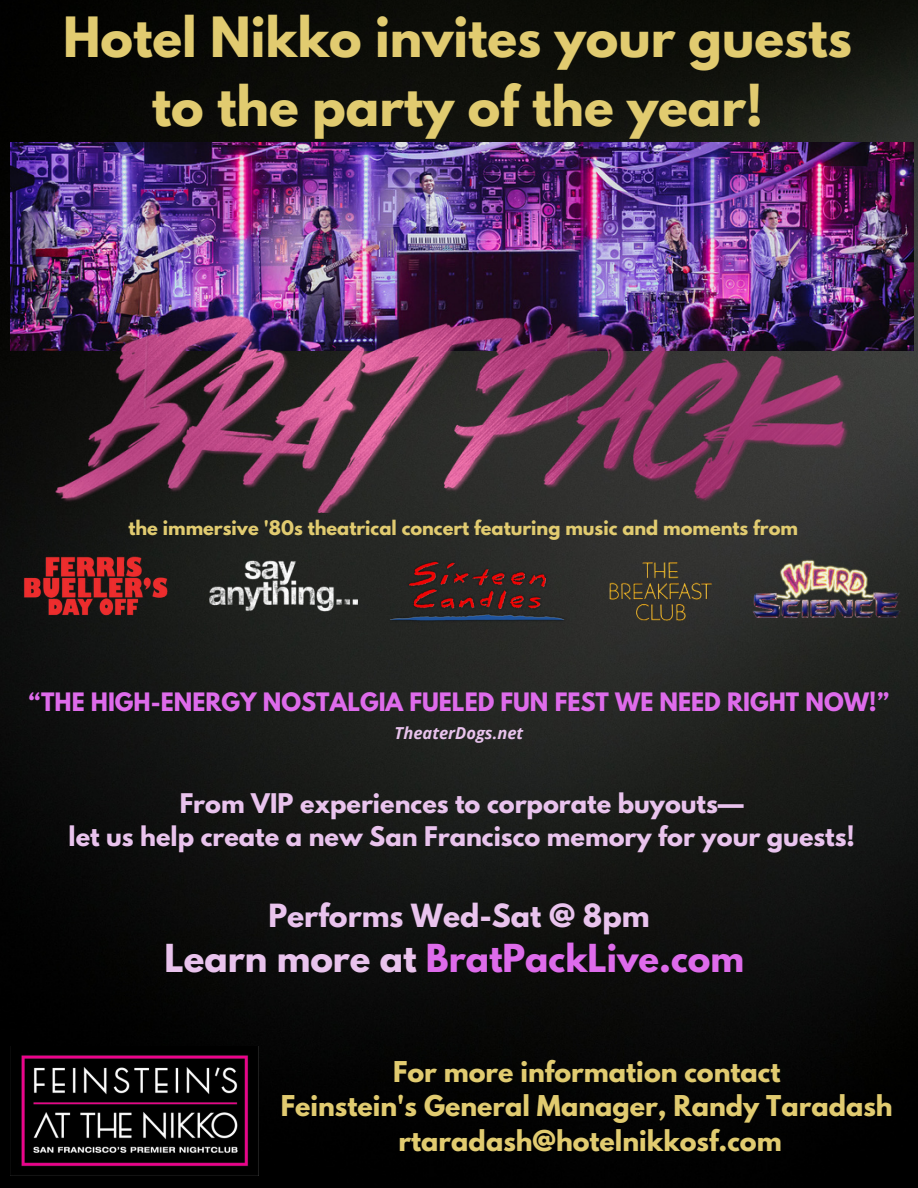
<style>
.page{position:relative;width:918px;height:1188px;background:#fff}
.page>*{position:absolute;margin:0;border:0;box-sizing:border-box;transform-origin:0 0}
.t1{font:700 49.2px "League Spartan";color:#e1cb70}
.t2{font:700 34.2px "League Spartan";color:#de6beb}
.t3{font:700 28.35px "League Spartan";color:#e9c3ed}
.t4{font:700 25.35px "League Spartan";color:#e1cb70}
.t5{font:700 24px "League Spartan";color:#e9c3ed}
.t6{font:700 22.5px "League Spartan";color:#de6beb}
.t7{font:700 17.85px "League Spartan";color:#e1cb70}
.t8{font:italic 700 16.5px "Open Sans";color:#e9c3ed}
.s1{color:#e9c3ed}
</style>
<div class="page">
<img style="left:0;top:0;width:918px;height:1188px">
<img style="left:10px;top:143px;width:903px;height:140px">
<img style="left:10px;top:283px;width:903px;height:230px">
<img style="left:24px;top:555px;width:144px;height:61px">
<img style="left:388px;top:555px;width:158px;height:69px">
<div style="left:546px;top:527px;width:233px;height:132px;background:#2f2f2d"></div>
<img style="left:210px;top:549px;width:147px;height:74px">
<img style="left:747px;top:559px;width:158px;height:61px">
<img style="left:10px;top:1047px;width:249px;height:128px">
<p class="t1" style="left:63px;top:13px;width:790px">Hotel Nikko invites your guests</p>
<p class="t1" style="left:152px;top:81px;width:613px">to the party of the year!</p>
<p class="t7" style="left:128px;top:519px;width:671px">the immersive '80s theatrical concert featuring music and moments from</p>
<p class="t6" style="left:29px;top:691px;width:862px">“THE HIGH-ENERGY NOSTALGIA FUELED FUN FEST WE NEED RIGHT NOW!”</p>
<p class="t8" style="left:395px;top:721px;width:130px">TheaterDogs.net</p>
<p class="t5" style="left:180px;top:791px;width:566px">From VIP experiences to corporate buyouts—</p>
<p class="t5" style="left:69px;top:824px;width:788px">let us help create a new San Francisco memory for your guests!</p>
<p class="t3" style="left:268px;top:901px;width:383px">Performs Wed-Sat @ 8pm</p>
<p class="t2" style="left:165px;top:941px;width:581px"><span class="s1">Learn more at</span> BratPackLive.com</p>
<p class="t4" style="left:393px;top:1059px;width:389px">For more information contact</p>
<p class="t4" style="left:281px;top:1094px;width:614px">Feinstein's General Manager, Randy Taradash</p>
<p class="t4" style="left:399px;top:1128px;width:385px">rtaradash@hotelnikkosf.com</p>
</div>
